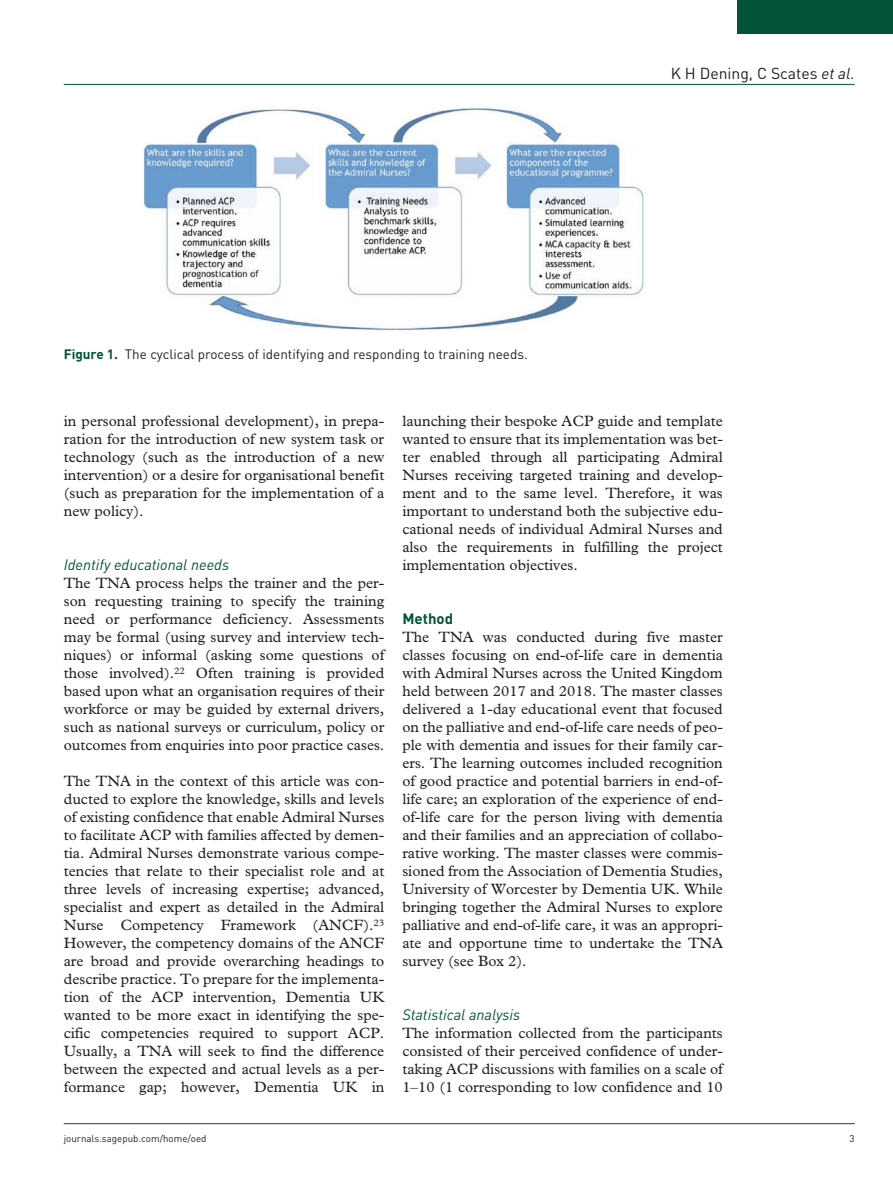
<style>
.page{position:relative;width:893px;height:1191px;background:#fff}
.page>*{position:absolute;margin:0;border:0;box-sizing:border-box;transform-origin:0 0}
.t1{font:15.75px "DIN";color:#231f20}
.t2{font:15px/18px "Plantin Std";color:#231f20;text-align:justify}
.t3{font:italic 15px "DIN";color:#015436}
.t4{font:700 15px "DIN";color:#015436}
.t5{font:13.5px "DIN";color:#231f20}
.t6{font:9.75px "DIN";color:#231f20}
.s1{font-weight:700;color:#015436}
.s2{font-style:italic}
</style>
<div class="page">
<hr style="left:64px;top:84px;width:791px;height:1px;background:#015436">
<hr style="left:64px;top:1123px;width:791px;height:1px;background:#015436">
<div style="left:738px;top:0;width:155px;height:34px;background:#015436"></div>
<img style="left:143px;top:108px;width:502px;height:223px">
<p class="t5" style="left:64px;top:346px;width:465px"><span class="s1">Figure 1.</span> The cyclical process of identifying and responding to training needs.</p>
<p class="t1" style="left:671px;top:63px;width:185px">K H Dening, C Scates <span class="s2">et al.</span></p>
<p class="t2" style="left:64px;top:412px;width:322px">in personal professional development), in prepa&shy;ration for the introduction of new system task or technology (such as the introduction of a new intervention) or a desire for organisational benefit (such as preparation for the implementation of a new policy).</p>
<p class="t3" style="left:64px;top:555px;width:167px">Identify educational needs</p>
<p class="t2" style="left:64px;top:574px;width:322px">The TNA process helps the trainer and the per&shy;son requesting training to specify the training need or performance deficiency. Assessments may be formal (using survey and interview tech&shy;niques) or informal (asking some questions of those involved).<sup>22</sup> Often training is provided based upon what an organisation requires of their workforce or may be guided by external drivers, such as national surveys or curriculum, policy or outcomes from enquiries into poor practice cases.</p>
<p class="t2" style="left:64px;top:772px;width:322px">The TNA in the context of this article was con&shy;ducted to explore the knowledge, skills and levels of existing confidence that enable Admiral Nurses to facilitate ACP with families affected by demen&shy;tia. Admiral Nurses demonstrate various compe&shy;tencies that relate to their specialist role and at three levels of increasing expertise; advanced, specialist and expert as detailed in the Admiral Nurse Competency Framework (ANCF).<sup>23<br></sup>However, the competency domains of the ANCF are broad and provide overarching headings to describe practice. To prepare for the implementa&shy;tion of the ACP intervention, Dementia UK wanted to be more exact in identifying the spe&shy;cific competencies required to support ACP.<br>Usually, a TNA will seek to find the difference between the expected and actual levels as a per&shy;formance gap; however, Dementia UK in</p>
<p class="t2" style="left:402px;top:412px;width:322px">launching their bespoke ACP guide and template wanted to ensure that its implementation was bet&shy;ter enabled through all participating Admiral Nurses receiving targeted training and develop&shy;ment and to the same level. Therefore, it was important to understand both the subjective edu&shy;cational needs of individual Admiral Nurses and also the requirements in fulfilling the project implementation objectives.</p>
<p class="t4" style="left:402px;top:609px;width:52px">Method</p>
<p class="t2" style="left:402px;top:628px;width:322px">The TNA was conducted during five master classes focusing on end-of-life care in dementia with Admiral Nurses across the United Kingdom held between 2017 and 2018. The master classes delivered a 1-day educational event that focused on the palliative and end-of-life care needs of peo&shy;ple with dementia and issues for their family car&shy;ers. The learning outcomes included recognition of good practice and potential barriers in end-of&shy;life care; an exploration of the experience of end&shy;of-life care for the person living with dementia and their families and an appreciation of collabo&shy;rative working. The master classes were commis&shy;sioned from the Association of Dementia Studies, University of Worcester by Dementia UK. While bringing together the Admiral Nurses to explore palliative and end-of-life care, it was an appropri&shy;ate and opportune time to undertake the TNA survey (see Box 2).</p>
<p class="t3" style="left:402px;top:1005px;width:119px">Statistical analysis</p>
<p class="t2" style="left:402px;top:1024px;width:322px">The information collected from the participants consisted of their perceived confidence of under&shy;taking ACP discussions with families on a scale of 1–10 (1 corresponding to low confidence and 10</p>
<p class="t6" style="left:64px;top:1132px;width:144px">journals.sagepub.com/home/oed</p>
<p class="t6" style="left:850px;top:1132px;width:7px">3</p>
</div>
